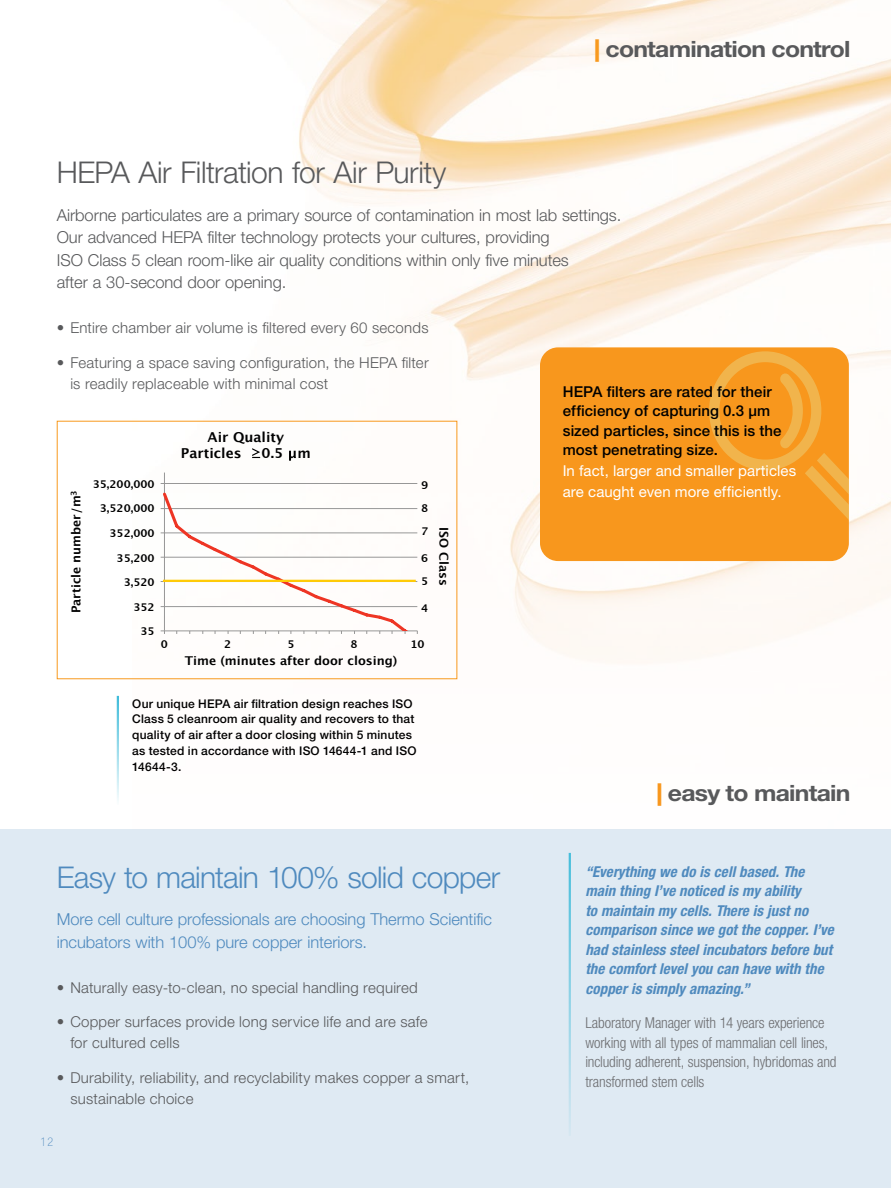
<style>
.page{position:relative;width:891px;height:1188px;background:#fff}
.page>*{position:absolute;margin:0;border:0;box-sizing:border-box;transform-origin:0 0}
.t1{font:300 30px "Helvetica Neue LT Std";letter-spacing:-.025em;color:#4f8abe}
.t2{font:300 30px "Helvetica Neue LT Std";letter-spacing:-.015em;color:#58595b}
.t3{font:700 22.5px "Helvetica Neue LT Std";letter-spacing:-.03em;color:#58595b;scale:1.1 1}
.t4{font:300 16.5px/22.5px "Helvetica Neue LT Std";letter-spacing:-.005em;color:#58595b}
.t5{font:300 16.5px/22.5px "Helvetica Neue LT Std";letter-spacing:-.005em;color:#4f8abe}
.t6{font:300 15px/21px "Helvetica Neue LTW1 G";letter-spacing:.015em;color:#58595b}
.t7{font:italic 700 condensed 15px/19.5px "Helvetica Neue LT Std";letter-spacing:.005em;color:#4f8abe}
.t8{font:300 condensed 15px/19.5px "Helvetica Neue LT Std";letter-spacing:-.01em;color:#6d6e71}
.t9{font:500 15px/19.5px "Helvetica Neue LT Std";letter-spacing:.005em;color:#000}
.t10{font:15px/21px "Helvetica Neue LT Std";letter-spacing:.005em;color:#fff}
.t11{font:700 13.65px/15.9px "Lucida Grande";color:#010101}
.t12{font:700 12.3px "Lucida Grande";color:#010101}
.t13{font:700 12.15px "Lucida Grande";color:#010101}
.t14{font:500 12px/15.8px "Helvetica Neue LTW1 G";letter-spacing:.015em;color:#000}
.t15{font:100 condensed 12px "Helvetica Neue LTW1 G";color:#4f8abe}
.t16{font:700 10.65px/23px "Lucida Grande";color:#010101;text-align:justify}
.s1{font-weight:800;color:#f8991d}
.s2{font-weight:800;color:#f8971d}
</style>
<div class="page">
<img style="left:132px;top:0;width:759px;height:680px">
<div style="left:0;top:829px;width:891px;height:359px;background:#dfeaf3"></div>
<div style="left:540px;top:347px;width:309px;height:214px;background:#f8971d;border-radius:18px"></div>
<svg style="left:709px;top:351px;width:140px;height:193px"></svg>
<hr style="left:117px;top:696px;width:2px;height:109px;background:#3fbcda">
<hr style="left:569px;top:853px;width:2px;height:283px;background:#3fbcda">
<hr style="left:890px;top:829px;width:1px;height:359px;background:#4f8abe">
<div style="left:57px;top:421px;width:398px;height:258px;background:#fff"></div>
<hr style="left:164px;top:483px;width:253px;height:1px;background:#979797">
<hr style="left:164px;top:473px;width:1px;height:158px;background:#979797">
<svg style="left:161px;top:492px;width:257px;height:142px"></svg>
<svg style="left:252px;top:448px;width:8px;height:10px"></svg>
<svg style="left:289px;top:451px;width:7px;height:10px"></svg>
<hr style="left:163px;top:580px;width:253px;height:2px;background:#ffcb07">
<h2 class="t3" style="left:595px;top:35px;width:234px"><span class="s1">|</span> contamination control</h2>
<h1 class="t2" style="left:57px;top:154px;width:391px">HEPA Air Filtration for Air Purity</h1>
<p class="t4" style="left:57px;top:203px;width:566px">Airborne particulates are a primary source of contamination in most lab settings.<br>Our advanced HEPA filter technology protects your cultures, providing<br>ISO Class 5 clean room-like air quality conditions within only five minutes<br>after a 30-second door opening.</p>
<p class="t6" style="left:57px;top:318px;width:373px">• Entire chamber air volume is filtered every 60 seconds</p>
<p class="t6" style="left:70px;top:352px;width:360px;text-indent:-13px">• Featuring a space saving configuration, the HEPA filter is readily replaceable with minimal cost</p>
<p class="t9" style="left:563px;top:382px;width:220px">HEPA filters are rated for their efficiency of capturing 0.3 µm sized particles, since this is the most penetrating size.</p>
<p class="t10" style="left:563px;top:460px;width:235px">In fact, larger and smaller particles are caught even more efficiently.</p>
<p class="t11" style="left:181px;top:429px;width:105px;text-indent:27px">Air Quality<br>Particles</p>
<p class="t11" style="left:262px;top:445px;width:51px">0.5 m</p>
<p class="t16" style="left:93px;top:473px;width:63px">35,200,000</p>
<p class="t16" style="left:421px;top:474px;width:9px">9<br>8<br>7</p>
<p class="t16" style="left:421px;top:547px;width:9px">6<br>5</p>
<p class="t16" style="left:421px;top:597px;width:9px">4</p>
<p class="t12" style="left:66px;top:613px;width:125px;rotate:-90deg">Particle number/m<sup>3</sup></p>
<p class="t16" style="left:100px;top:497px;width:56px">3,520,000</p>
<p class="t12" style="left:454px;top:527px;width:60px;rotate:90deg">ISO Class</p>
<p class="t16" style="left:110px;top:522px;width:47px">352,000</p>
<p class="t16" style="left:117px;top:546px;width:40px">35,200</p>
<p class="t16" style="left:124px;top:571px;width:32px">3,520</p>
<p class="t16" style="left:133px;top:595px;width:23px">352</p>
<p class="t16" style="left:141px;top:620px;width:16px">35</p>
<p class="t16" style="left:161px;top:633px;width:9px">0</p>
<p class="t16" style="left:224px;top:633px;width:9px">2</p>
<p class="t16" style="left:287px;top:633px;width:9px">5</p>
<p class="t16" style="left:351px;top:633px;width:9px">8</p>
<p class="t16" style="left:410px;top:633px;width:16px">10</p>
<p class="t13" style="left:185px;top:651px;width:214px">Time (minutes after door closing)</p>
<p class="t14" style="left:132px;top:695px;width:286px">Our unique HEPA air filtration design reaches ISO Class 5 cleanroom air quality and recovers to that quality of air after a door closing within 5 minutes as tested in accordance with ISO 14644-1 and ISO 14644-3.</p>
<h1 class="t1" style="left:57px;top:859px;width:445px">Easy to maintain 100% solid copper</h1>
<p class="t5" style="left:57px;top:908px;width:437px">More cell culture professionals are choosing Thermo Scientific incubators with 100% pure copper interiors.</p>
<p class="t6" style="left:57px;top:977px;width:363px">• Naturally easy-to-clean, no special handling required</p>
<p class="t6" style="left:70px;top:1011px;width:359px;text-indent:-13px">• Copper surfaces provide long service life and are safe for cultured cells</p>
<p class="t6" style="left:70px;top:1067px;width:400px;text-indent:-14px">• Durability, reliability, and recyclability makes copper a smart, sustainable choice</p>
<p class="t15" style="left:40px;top:1135px;width:14px">12</p>
<h2 class="t3" style="left:657px;top:779px;width:177px"><span class="s2">|</span> easy to maintain</h2>
<p class="t7" style="left:585px;top:862px;width:250px">“Everything we do is cell based. The main thing I’ve noticed is my ability<br>to maintain my cells. There is just no comparison since we got the copper. I’ve had stainless steel incubators before but the comfort level you can have with the copper is simply amazing.”</p>
<p class="t8" style="left:585px;top:1013px;width:253px">Laboratory Manager with 14 years experience working with all types of mammalian cell lines, including adherent, suspension, hybridomas and transformed stem cells</p>
</div>
